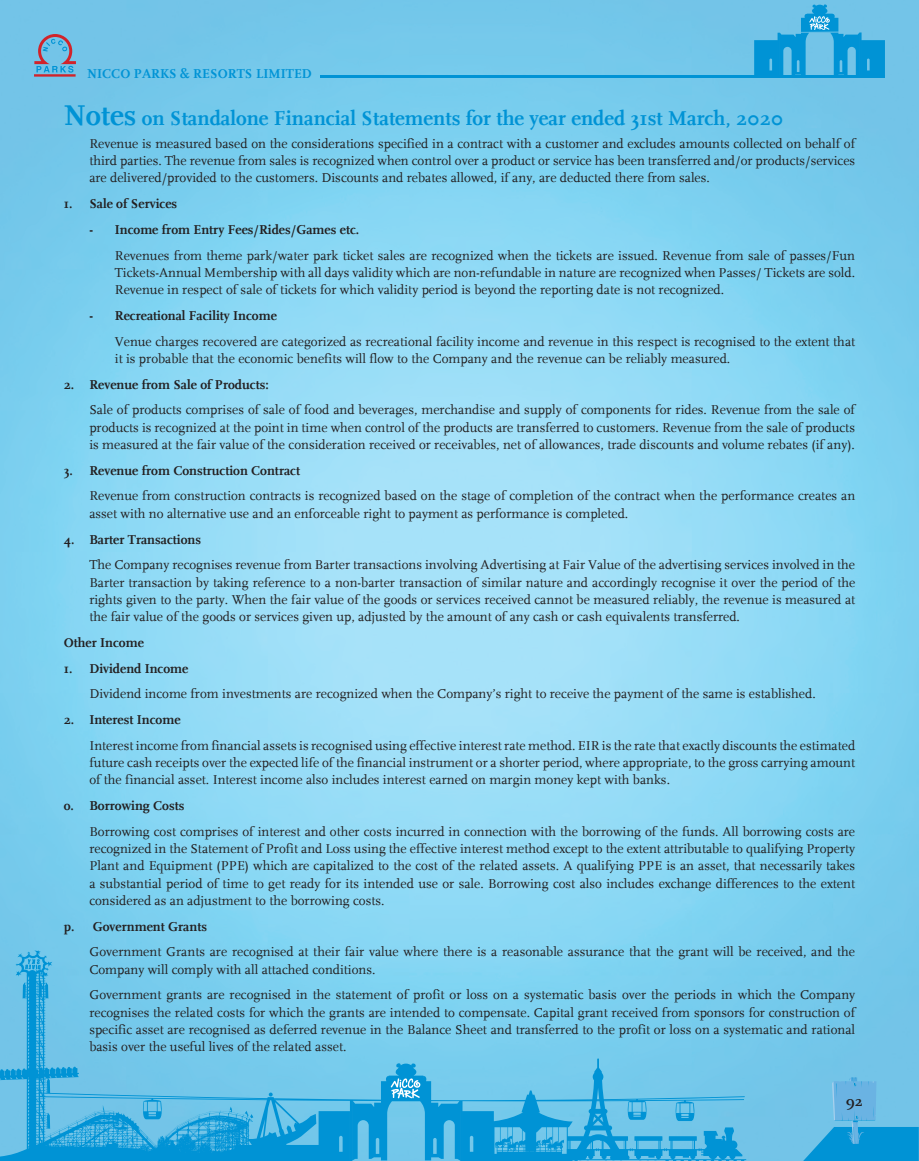
<style>
.page{position:relative;width:919px;height:1161px;background:#fff}
.page>*{position:absolute;margin:0;border:0;box-sizing:border-box;transform-origin:0 0}
.t1{font:700 21px "FF Scala";color:#0093d5}
.t2{font:700 15px "FF Scala";color:#231f20}
.t3{font:13.5px/17.2px "FF Scala";color:#231f20}
.t4{font:700 13.5px "FF Scala";color:#231f20}
.t5{font:700 13.5px "FF Scala";letter-spacing:.005em;color:#0093d5}
.s1{font-size:30px}
.s2{font-weight:700}
</style>
<div class="page">
<img style="left:0;top:0;width:918px;height:1161px">
<svg style="left:34px;top:34px;width:42px;height:43px;background:#7d9dbd"></svg>
<hr style="left:321px;top:76px;width:563px;height:2px;background:#0093d5">
<svg style="left:754px;top:4px;width:130px;height:72px;background:#41afdf"></svg>
<svg style="left:791px;top:1077px;width:127px;height:84px;background:#4eb2e1"></svg>
<svg style="left:0;top:950px;width:746px;height:211px;background:#63c1e8"></svg>
<svg style="left:390px;top:1078px;width:30px;height:21px"></svg>
<p class="t5" style="left:87px;top:66px;width:226px">NICCO PARKS &amp; RESORTS LIMITED</p>
<p class="t1" style="left:64px;top:106px;width:721px"><span class="s1">Notes</span> on Standalone Financial Statements for the year ended 31st March, 2020</p>
<p class="t3" style="left:89px;top:135px;width:767px;text-align:justify">Revenue is measured based on the considerations specified in a contract with a customer and excludes amounts collected on behalf of third parties. The revenue from sales is recognized when control over a product or service has been transferred and/or products/services are delivered/provided to the customers. Discounts and rebates allowed, if any, are deducted there from sales.</p>
<p class="t4" style="left:64px;top:196px;width:115px">1. Sale of Services</p>
<p class="t3" style="left:115px;top:217px;width:741px;line-height:25.8px;text-indent:-26px"><span class="s2">- Income from Entry Fees/Rides/Games etc.<br></span>Revenues from theme park/water park ticket sales are recognized when the tickets are issued. Revenue from sale of passes/Fun</p>
<p class="t3" style="left:115px;top:264px;width:741px">Tickets-Annual Membership with all days validity which are non-refundable in nature are recognized when Passes/ Tickets are sold.<br>Revenue in respect of sale of tickets for which validity period is beyond the reporting date is not recognized.</p>
<p class="t3" style="left:115px;top:303px;width:741px;line-height:25.8px;text-indent:-26px"><span class="s2">- Recreational Facility Income<br></span>Venue charges recovered are categorized as recreational facility income and revenue in this respect is recognised to the extent that</p>
<p class="t3" style="left:115px;top:350px;width:617px">it is probable that the economic benefits will flow to the Company and the revenue can be reliably measured.</p>
<p class="t3" style="left:89px;top:372px;width:767px;line-height:25.8px;text-indent:-26px"><span class="s2">2. Revenue from Sale of Products:<br></span>Sale of products comprises of sale of food and beverages, merchandise and supply of components for rides. Revenue from the sale of</p>
<p class="t3" style="left:89px;top:419px;width:767px">products is recognized at the point in time when control of the products are transferred to customers. Revenue from the sale of products is measured at the fair value of the consideration received or receivables, net of allowances, trade discounts and volume rebates (if any).</p>
<p class="t3" style="left:89px;top:458px;width:767px;line-height:25.8px;text-indent:-26px"><span class="s2">3. Revenue from Construction Contract<br></span>Revenue from construction contracts is recognized based on the stage of completion of the contract when the performance creates an</p>
<p class="t3" style="left:89px;top:505px;width:540px">asset with no alternative use and an enforceable right to payment as performance is completed.</p>
<p class="t3" style="left:89px;top:526px;width:767px;line-height:25.8px;text-indent:-26px"><span class="s2">4. Barter Transactions<br></span>The Company recognises revenue from Barter transactions involving Advertising at Fair Value of the advertising services involved in the</p>
<p class="t3" style="left:89px;top:574px;width:767px;text-align:justify">Barter transaction by taking reference to a non-barter transaction of similar nature and accordingly recognise it over the period of the rights given to the party. When the fair value of the goods or services received cannot be measured reliably, the revenue is measured at the fair value of the goods or services given up, adjusted by the amount of any cash or cash equivalents transferred.</p>
<p class="t4" style="left:64px;top:635px;width:82px">Other Income</p>
<p class="t3" style="left:89px;top:655px;width:727px;line-height:25.8px;text-indent:-26px"><span class="s2">1. Dividend Income<br></span>Dividend income from investments are recognized when the Company’s right to receive the payment of the same is established.</p>
<p class="t3" style="left:89px;top:707px;width:767px;line-height:25.8px;text-indent:-26px"><span class="s2">2. Interest Income<br></span>Interest income from financial assets is recognised using effective interest rate method. EIR is the rate that exactly discounts the estimated</p>
<p class="t3" style="left:89px;top:754px;width:767px">future cash receipts over the expected life of the financial instrument or a shorter period, where appropriate, to the gross carrying amount of the financial asset. Interest income also includes interest earned on margin money kept with banks.</p>
<p class="t3" style="left:89px;top:793px;width:767px;line-height:25.8px;text-indent:-26px"><span class="s2">o. Borrowing Costs<br></span>Borrowing cost comprises of interest and other costs incurred in connection with the borrowing of the funds. All borrowing costs are</p>
<p class="t3" style="left:89px;top:840px;width:767px;text-align:justify">recognized in the Statement of Profit and Loss using the effective interest method except to the extent attributable to qualifying Property Plant and Equipment (PPE) which are capitalized to the cost of the related assets. A qualifying PPE is an asset, that necessarily takes a substantial period of time to get ready for its intended use or sale. Borrowing cost also includes exchange differences to the extent considered as an adjustment to the borrowing costs.</p>
<p class="t3" style="left:89px;top:913px;width:767px;line-height:25.8px;text-indent:-26px"><span class="s2">p. Government Grants<br></span>Government Grants are recognised at their fair value where there is a reasonable assurance that the grant will be received, and the</p>
<p class="t3" style="left:89px;top:956px;width:767px;line-height:25.8px">Company will comply with all attached conditions.<br>Government grants are recognised in the statement of profit or loss on a systematic basis over the periods in which the Company</p>
<p class="t3" style="left:89px;top:1004px;width:767px;text-align:justify">recognises the related costs for which the grants are intended to compensate. Capital grant received from sponsors for construction of specific asset are recognised as deferred revenue in the Balance Sheet and transferred to the profit or loss on a systematic and rational basis over the useful lives of the related asset.</p>
<p class="t2" style="left:845px;top:1092px;width:19px">92</p>
</div>
